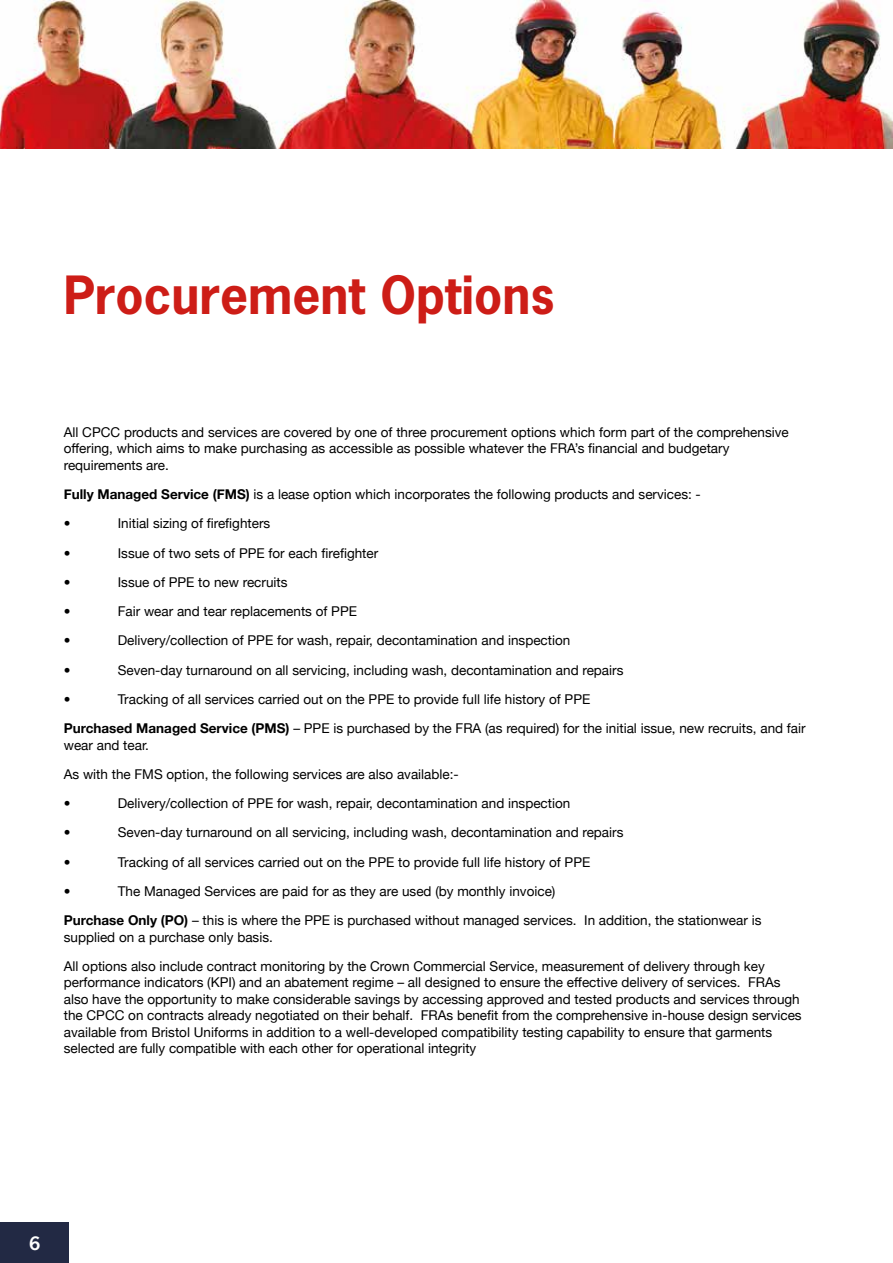
<style>
.page{position:relative;width:893px;height:1263px;background:#fff}
.page>*{position:absolute;margin:0;border:0;box-sizing:border-box;transform-origin:0 0}
.t1{font:700 49.5px "News Gothic";color:#cd1d17}
.t2{font:700 18px "News Gothic";color:#fff}
.t3{font:13.5px/16.5px "Helvetica Neue";color:#000}
.s1{font-weight:700}
</style>
<div class="page">
<div style="left:0;top:1222px;width:68px;height:41px;background:#222944"></div>
<img style="left:0;top:0;width:893px;height:148px">
<h1 class="t1" style="left:64px;top:263px;width:492px">Procurement Options</h1>
<p class="t3" style="left:64px;top:423px;width:726px">All CPCC products and services are covered by one of three procurement options which form part of the comprehensive offering, which aims to make purchasing as accessible as possible whatever the FRA’s financial and budgetary requirements are.</p>
<p class="t3" style="left:64px;top:479px;width:639px;line-height:29.2px"><span class="s1">Fully Managed Service (FMS)</span> is a lease option which incorporates the following products and services: - •</p>
<p class="t3" style="left:118px;top:514px;width:154px">Initial sizing of firefighters</p>
<p class="t3" style="left:64px;top:544px;width:8px">•</p>
<p class="t3" style="left:118px;top:544px;width:262px">Issue of two sets of PPE for each firefighter</p>
<p class="t3" style="left:64px;top:573px;width:8px">•</p>
<p class="t3" style="left:118px;top:573px;width:171px">Issue of PPE to new recruits</p>
<p class="t3" style="left:64px;top:602px;width:8px">•</p>
<p class="t3" style="left:118px;top:602px;width:241px">Fair wear and tear replacements of PPE</p>
<p class="t3" style="left:64px;top:631px;width:8px">•</p>
<p class="t3" style="left:118px;top:631px;width:454px">Delivery/collection of PPE for wash, repair, decontamination and inspection</p>
<p class="t3" style="left:64px;top:661px;width:8px">•</p>
<p class="t3" style="left:118px;top:661px;width:507px">Seven-day turnaround on all servicing, including wash, decontamination and repairs</p>
<p class="t3" style="left:64px;top:690px;width:8px">•</p>
<p class="t3" style="left:64px;top:683px;width:743px;line-height:29.2px;text-indent:54px">Tracking of all services carried out on the PPE to provide full life history of PPE<br><span class="s1">Purchased Managed Service (PMS)</span> – PPE is purchased by the FRA (as required) for the initial issue, new recruits, and fair</p>
<p class="t3" style="left:64px;top:729px;width:397px;line-height:29.2px">wear and tear.<br>As with the FMS option, the following services are also available:- •</p>
<p class="t3" style="left:118px;top:794px;width:454px">Delivery/collection of PPE for wash, repair, decontamination and inspection</p>
<p class="t3" style="left:64px;top:823px;width:8px">•</p>
<p class="t3" style="left:118px;top:823px;width:507px">Seven-day turnaround on all servicing, including wash, decontamination and repairs</p>
<p class="t3" style="left:64px;top:853px;width:8px">•</p>
<p class="t3" style="left:118px;top:853px;width:474px">Tracking of all services carried out on the PPE to provide full life history of PPE</p>
<p class="t3" style="left:64px;top:882px;width:8px">•</p>
<p class="t3" style="left:64px;top:875px;width:699px;line-height:29.2px;text-indent:54px">The Managed Services are paid for as they are used (by monthly invoice)<br><span class="s1">Purchase Only (PO)</span> – this is where the PPE is purchased without managed services. In addition, the stationwear is</p>
<p class="t3" style="left:64px;top:921px;width:703px;line-height:29.2px">supplied on a purchase only basis.<br>All options also include contract monitoring by the Crown Commercial Service, measurement of delivery through key</p>
<p class="t3" style="left:64px;top:973px;width:739px">performance indicators (KPI) and an abatement regime – all designed to ensure the effective delivery of services. FRAs also have the opportunity to make considerable savings by accessing approved and tested products and services through the CPCC on contracts already negotiated on their behalf. FRAs benefit from the comprehensive in-house design services available from Bristol Uniforms in addition to a well-developed compatibility testing capability to ensure that garments selected are fully compatible with each other for operational integrity</p>
<h2 class="t2" style="left:29px;top:1232px;width:13px">6</h2>
</div>
